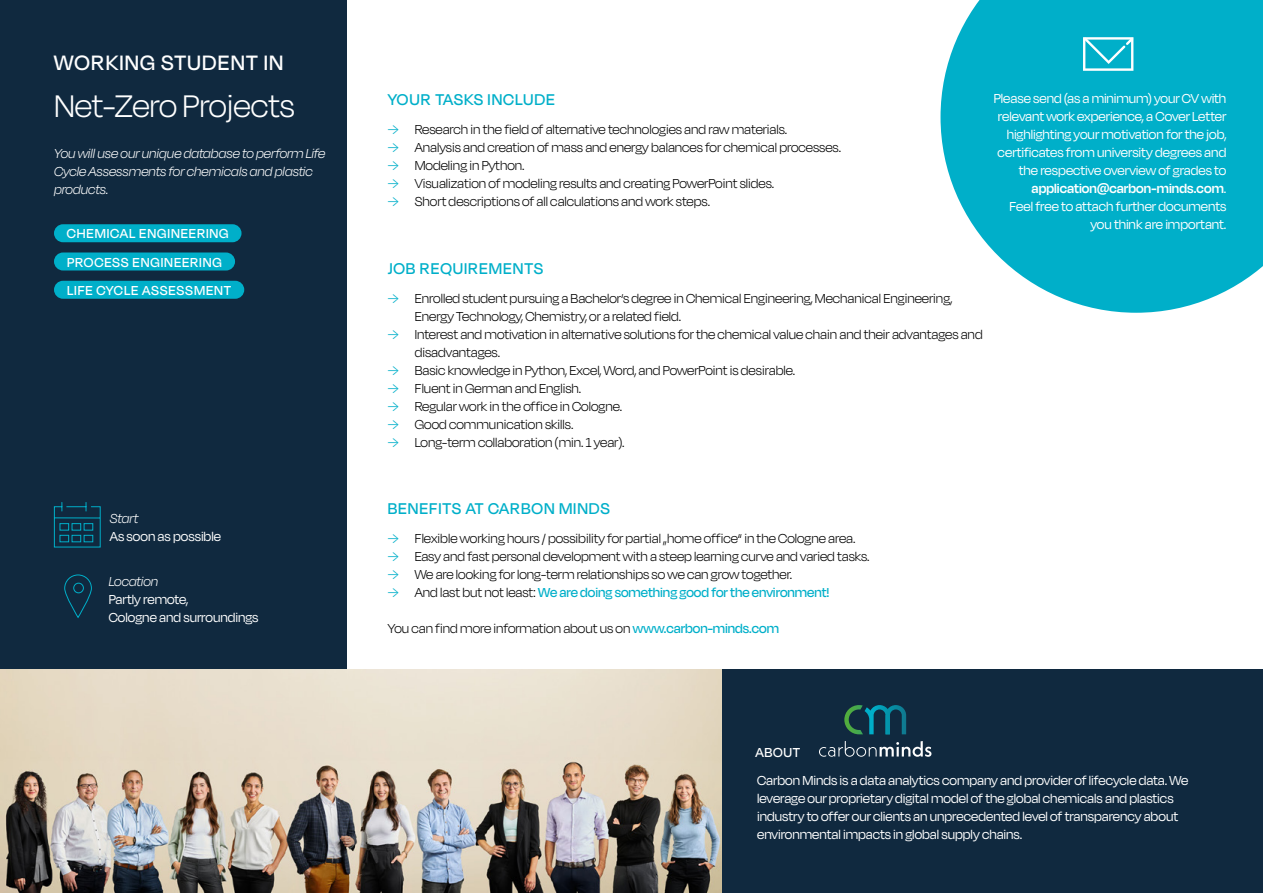
<style>
.page{position:relative;width:1263px;height:893px;background:#fff}
.page>*{position:absolute;margin:0;border:0;box-sizing:border-box;transform-origin:0 0}
.t1{font:300 36px "Degular Display";color:#fff}
.t2{font:500 24px "Degular Display";letter-spacing:.05em;color:#fff}
.t3{font:500 18px "Degular Display";letter-spacing:.05em;color:#00afc9}
.t4{font:300 15px/18px "Degular Display";color:#000}
.t5{font:15px/18px "Degular Display";color:#fff}
.t6{font:italic 300 15px/18px "Degular Display";color:#fff}
.t7{font:500 15px "Degular Display";letter-spacing:.055em;color:#fff}
.t8{font:500 15px "Degular Display";color:#00afc9}
.s1{color:#00afc9}
.s2{font-weight:600}
.s3{font-weight:300}
.s4{font-weight:300;color:#000}
.s5{font-weight:500;color:#00afc9}
</style>
<div class="page">
<div style="left:0;top:0;width:346px;height:893px;background:#10293f"></div>
<div style="left:721px;top:669px;width:542px;height:224px;background:#10293f"></div>
<img style="left:0;top:669px;width:721px;height:224px">
<svg style="left:940px;top:0;width:323px;height:313px;background:#1eb8cf"></svg>
<svg style="left:1083px;top:37px;width:50px;height:34px"></svg>
<svg style="left:819px;top:741px;width:112px;height:16px"></svg>
<svg style="left:844px;top:705px;width:62px;height:29px"></svg>
<div style="left:54px;top:224px;width:188px;height:18px;background:#00afc9;border-radius:9px"></div>
<div style="left:54px;top:281px;width:190px;height:18px;background:#00afc9;border-radius:9px"></div>
<div style="left:54px;top:252px;width:181px;height:18px;background:#00afc9;border-radius:9px"></div>
<svg style="left:54px;top:502px;width:47px;height:46px"></svg>
<svg style="left:64px;top:574px;width:28px;height:44px"></svg>
<h2 class="t2" style="left:54px;top:49px;width:231px">WORKING STUDENT IN</h2>
<h1 class="t1" style="left:54px;top:86px;width:242px">Net-Zero Projects</h1>
<p class="t6" style="left:54px;top:144px;width:273px">You will use our unique database to perform Life<br>Cycle Assessments for chemicals and plastic products.</p>
<p class="t7" style="left:67px;top:225px;width:163px">CHEMICAL ENGINEERING</p>
<p class="t7" style="left:67px;top:253px;width:156px">PROCESS ENGINEERING</p>
<p class="t7" style="left:67px;top:282px;width:165px">LIFE CYCLE ASSESSMENT</p>
<p class="t6" style="left:110px;top:509px;width:30px">Start</p>
<p class="t5" style="left:110px;top:527px;width:113px">As soon as possible</p>
<p class="t6" style="left:109px;top:572px;width:51px">Location</p>
<p class="t5" style="left:109px;top:590px;width:151px">Partly remote,<br>Cologne and surroundings</p>
<p class="t3" style="left:388px;top:89px;width:169px">YOUR TASKS INCLUDE</p>
<p class="t4" style="left:388px;top:120px;width:401px"><span class="s1">→</span> Research in the field of alternative technologies and raw materials.</p>
<p class="t4" style="left:388px;top:138px;width:455px"><span class="s1">→</span> Analysis and creation of mass and energy balances for chemical processes.</p>
<p class="t4" style="left:388px;top:156px;width:138px"><span class="s1">→</span> Modeling in Python.</p>
<p class="t4" style="left:388px;top:174px;width:388px"><span class="s1">→</span> Visualization of modeling results and creating PowerPoint slides.</p>
<p class="t4" style="left:388px;top:192px;width:324px"><span class="s1">→</span> Short descriptions of all calculations and work steps.</p>
<p class="t3" style="left:388px;top:258px;width:157px">JOB REQUIREMENTS</p>
<p class="t4" style="left:415px;top:289px;width:539px;text-indent:-27px"><span class="s1">→</span> Enrolled student pursuing a Bachelor‘s degree in Chemical Engineering, Mechanical Engineering,<br>Energy Technology, Chemistry, or a related field.</p>
<p class="t4" style="left:415px;top:325px;width:569px;text-indent:-27px"><span class="s1">→</span> Interest and motivation in alternative solutions for the chemical value chain and their advantages and disadvantages.</p>
<p class="t4" style="left:388px;top:361px;width:409px"><span class="s1">→</span> Basic knowledge in Python, Excel, Word, and PowerPoint is desirable.</p>
<p class="t4" style="left:388px;top:379px;width:195px"><span class="s1">→</span> Fluent in German and English.</p>
<p class="t4" style="left:388px;top:397px;width:236px"><span class="s1">→</span> Regular work in the office in Cologne.</p>
<p class="t4" style="left:388px;top:415px;width:187px"><span class="s1">→</span> Good communication skills.</p>
<p class="t4" style="left:388px;top:433px;width:238px"><span class="s1">→</span> Long-term collaboration (min. 1 year).</p>
<p class="t5" style="left:994px;top:89px;width:234px;text-align:right">Please send (as a minimum) your CV with relevant work experience, a Cover Letter highlighting your motivation for the job, certificates from university degrees and the respective overview of grades to <span class="s2">application@carbon-minds.com</span>.<br>Feel free to attach further documents you think are important.</p>
<p class="t3" style="left:388px;top:498px;width:224px">BENEFITS AT CARBON MINDS</p>
<p class="t4" style="left:388px;top:529px;width:469px"><span class="s1">→</span> Flexible working hours / possibility for partial „home office“ in the Cologne area.</p>
<p class="t4" style="left:388px;top:547px;width:483px"><span class="s1">→</span> Easy and fast personal development with a steep learning curve and varied tasks.</p>
<p class="t4" style="left:388px;top:565px;width:406px"><span class="s1">→</span> We are looking for long-term relationships so we can grow together.</p>
<p class="t8" style="left:388px;top:584px;width:443px"><span class="s3">→</span> <span class="s4">And last but not least:</span> We are doing something good for the environment!</p>
<p class="t4" style="left:388px;top:619px;width:393px">You can find more information about us on <span class="s5">www.carbon-minds.com</span></p>
<p class="t7" style="left:755px;top:744px;width:46px">ABOUT</p>
<p class="t5" style="left:757px;top:771px;width:433px">Carbon Minds is a data analytics company and provider of lifecycle data. We leverage our proprietary digital model of the global chemicals and plastics industry to offer our clients an unprecedented level of transparency about environmental impacts in global supply chains.</p>
</div>
